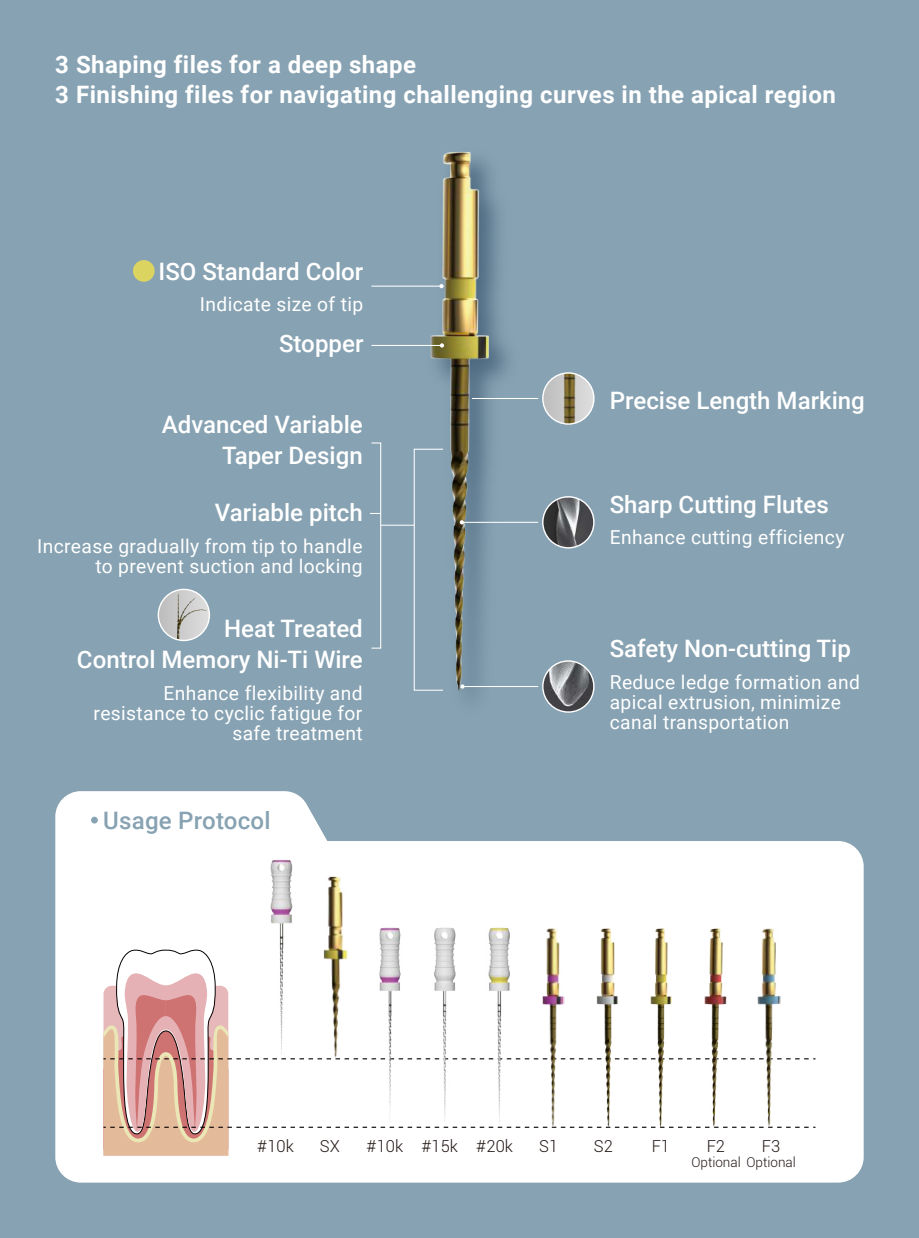
<style>
.page{position:relative;width:919px;height:1238px;background:#fff}
.page>*{position:absolute;margin:0;border:0;box-sizing:border-box;transform-origin:0 0}
.t1{font:500 24px/31.2px "Roboto";color:#fff;text-align:right}
.t2{font:700 24px/30px "Roboto";letter-spacing:.02em;color:#fff}
.t3{font:500 24px "Roboto";letter-spacing:.01em;color:#87a2b2}
.t4{font:19.2px/20.2px "Roboto";letter-spacing:.02em;color:#fff;text-align:right}
.t5{font:300 16.5px "Roboto";color:#221714}
.t6{font:300 13.5px "Roboto";color:#221714}
</style>
<div class="page">
<div style="left:0;top:0;width:918px;height:1237px;background:#87a2b2"></div>
<svg style="left:55px;top:791px;width:808px;height:391px;fill:#fff"></svg>
<div style="left:91px;top:816px;width:7px;height:7px;background:#87a2b2;border-radius:50%"></div>
<svg style="left:103px;top:947px;width:712px;height:208px;background:#f2e3df"></svg>
<div style="left:633px;top:879px;width:159px;height:252px;background:#fff"></div>
<img style="left:755px;top:924px;width:28px;height:203px">
<img style="left:704px;top:924px;width:22px;height:203px">
<img style="left:650px;top:924px;width:21px;height:203px">
<img style="left:596px;top:924px;width:22px;height:203px">
<img style="left:541px;top:924px;width:24px;height:203px">
<img style="left:369px;top:905px;width:153px;height:222px">
<img style="left:321px;top:872px;width:29px;height:187px">
<img style="left:240px;top:854px;width:69px;height:204px">
<img style="left:418px;top:169px;width:109px;height:527px">
<img style="left:431px;top:152px;width:57px;height:539px">
<svg style="left:542px;top:373px;width:52px;height:51px"></svg>
<img style="left:549px;top:374px;width:38px;height:50px">
<div style="left:542px;top:372px;width:52px;height:52px;border:1px solid #fff;border-radius:50%"></div>
<img style="left:158px;top:589px;width:51px;height:51px;border-radius:26px">
<div style="left:158px;top:588px;width:52px;height:53px;border:1px solid #fff;border-radius:50%"></div>
<img style="left:542px;top:497px;width:52px;height:51px">
<div style="left:542px;top:496px;width:52px;height:52px;border:1px solid #fff;border-radius:50%"></div>
<hr style="left:462px;top:522px;width:76px;height:1px;background:#fff">
<hr style="left:472px;top:398px;width:66px;height:1px;background:#fff">
<hr style="left:462px;top:686px;width:76px;height:1px;background:#fff">
<hr style="left:371px;top:285px;width:71px;height:2px;background:#fff">
<hr style="left:371px;top:345px;width:71px;height:1px;background:#fff">
<svg style="left:439px;top:284px;width:4px;height:4px"></svg>
<svg style="left:440px;top:343px;width:4px;height:4px"></svg>
<svg style="left:459px;top:520px;width:5px;height:4px"></svg>
<svg style="left:460px;top:684px;width:4px;height:4px"></svg>
<div style="left:133px;top:260px;width:22px;height:22px;background:#dbd461;border-radius:50%"></div>
<img style="left:542px;top:661px;width:52px;height:51px;border-radius:26px">
<div style="left:542px;top:660px;width:52px;height:52px;border:1px solid #fff;border-radius:50%"></div>
<div style="left:413px;top:448px;width:30px;height:242px;border:1px solid #fff"></div>
<hr style="left:380px;top:524px;width:34px;height:1px;background:#fff">
<div style="left:371px;top:442px;width:10px;height:206px;border:1px solid #fff"></div>
<p class="t2" style="left:55px;top:49px;width:782px">3 Shaping files for a deep shape<br>3 Finishing files for navigating challenging curves in the apical region</p>
<p class="t1" style="left:158px;top:254px;width:206px">ISO Standard Color</p>
<p class="t4" style="left:200px;top:293px;width:165px">Indicate size of tip</p>
<p class="t1" style="left:279px;top:327px;width:86px">Stopper</p>
<p class="t1" style="left:162px;top:408px;width:202px">Advanced Variable<br>Taper Design</p>
<p class="t1" style="left:215px;top:496px;width:149px">Variable pitch</p>
<p class="t4" style="left:37px;top:535px;width:327px">Increase gradually from tip to handle to prevent suction and locking</p>
<p class="t1" style="left:77px;top:612px;width:287px">Heat Treated<br>Control Memory Ni-Ti Wire</p>
<p class="t4" style="left:94px;top:682px;width:270px">Enhance flexibility and resistance to cyclic fatigue for safe treatment</p>
<p class="t3" style="left:103px;top:803px;width:169px">Usage Protocol</p>
<p class="t1" style="left:609px;top:383px;width:256px">Precise Length Marking</p>
<p class="t1" style="left:609px;top:488px;width:220px">Sharp Cutting Flutes</p>
<p class="t4" style="left:609px;top:526px;width:236px">Enhance cutting efficiency</p>
<p class="t1" style="left:609px;top:632px;width:242px">Safety Non-cutting Tip</p>
<p class="t4" style="left:609px;top:670px;width:252px;text-align:left">Reduce ledge formation and apical extrusion, minimize canal transportation</p>
<p class="t5" style="left:257px;top:1134px;width:38px">#10k</p>
<p class="t5" style="left:320px;top:1134px;width:22px">SX</p>
<p class="t5" style="left:366px;top:1134px;width:148px">#10k #15k #20k</p>
<p class="t5" style="left:539px;top:1134px;width:21px">S1</p>
<p class="t5" style="left:593px;top:1134px;width:21px">S2</p>
<p class="t5" style="left:651px;top:1134px;width:20px">F1</p>
<p class="t5" style="left:706px;top:1134px;width:20px">F2</p>
<p class="t6" style="left:691px;top:1152px;width:106px">Optional Optional</p>
<p class="t5" style="left:761px;top:1134px;width:20px">F3</p>
</div>
